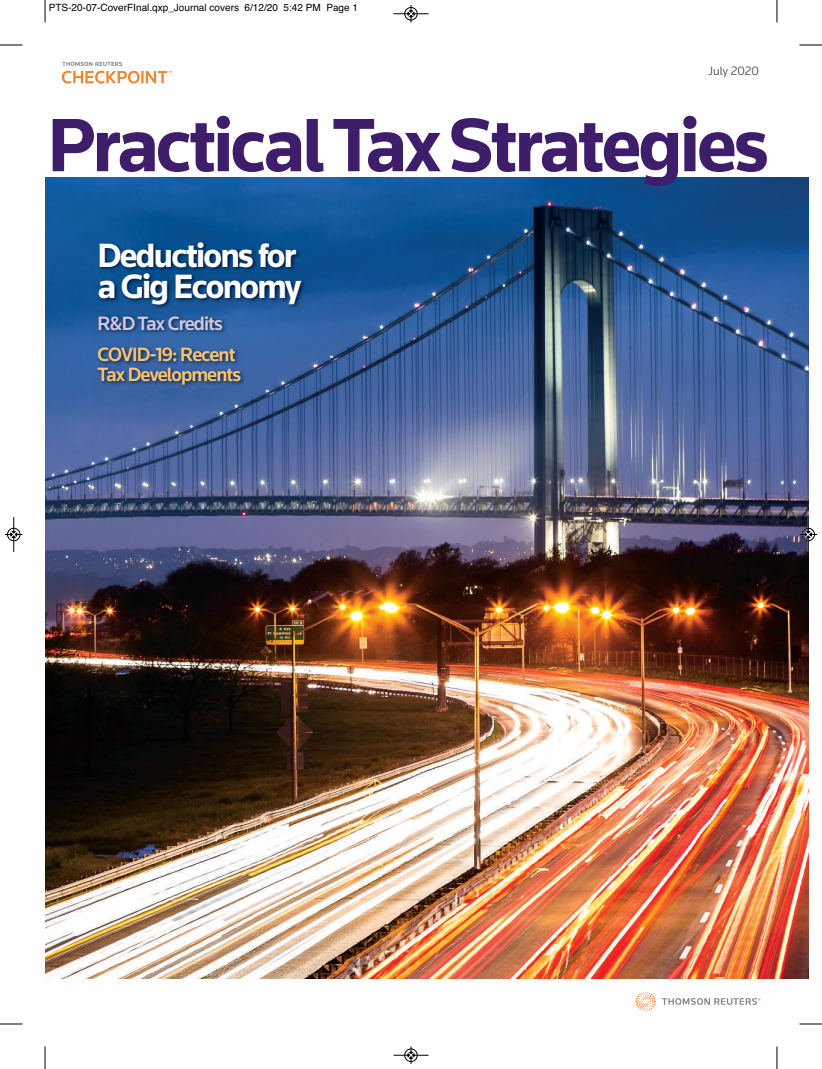
<style>
.page{position:relative;width:822px;height:1069px;background:#fff}
.page>*{position:absolute;margin:0;border:0;box-sizing:border-box;transform-origin:0 0}
.t1{font:700 35px/31.2px "Knowledge";letter-spacing:-.05em;color:#fff}
.t2{font:500 20px/20px "Knowledge";letter-spacing:-.045em;color:#fec66f}
.t3{font:500 20px "Knowledge";letter-spacing:-.045em;color:#d3c8e2}
.t4{font:300 12.5px "Knowledge";color:#231f20}
.t5{font:10px "Helvetica";color:#000}
</style>
<div class="page">
<img style="left:45px;top:178px;width:763px;height:801px">
<svg style="left:635px;top:992px;width:20px;height:18px"></svg>
<svg style="left:661px;top:998px;width:99px;height:7px"></svg>
<svg style="left:53px;top:116px;width:713px;height:70px"></svg>
<svg style="left:62px;top:62px;width:110px;height:21px"></svg>
<img style="left:88px;top:232px;width:418px;height:200px">
<svg style="left:45px;top:0;width:1px;height:22px"></svg>
<svg style="left:0;top:45px;width:22px;height:1px"></svg>
<svg style="left:776px;top:0;width:1px;height:22px"></svg>
<svg style="left:799px;top:45px;width:22px;height:1px"></svg>
<svg style="left:45px;top:1046px;width:1px;height:23px"></svg>
<svg style="left:0;top:1023px;width:22px;height:2px"></svg>
<svg style="left:776px;top:1046px;width:1px;height:23px"></svg>
<svg style="left:799px;top:1023px;width:22px;height:2px"></svg>
<hr style="left:393px;top:14px;width:35px;height:1px;background:#000">
<div style="left:404px;top:7px;width:13px;height:13px;border:1px solid #000;border-radius:50%"></div>
<svg style="left:407px;top:5px;width:7px;height:17px"></svg>
<div style="left:404px;top:1048px;width:13px;height:14px;border:1px solid #fff;border-radius:50%"></div>
<hr style="left:393px;top:1055px;width:35px;height:1px;background:#000">
<div style="left:404px;top:1049px;width:13px;height:12px;border:1px solid #000;border-radius:50%"></div>
<svg style="left:407px;top:1046px;width:7px;height:18px"></svg>
<hr style="left:14px;top:517px;width:1px;height:35px;background:#000">
<div style="left:7px;top:528px;width:13px;height:13px;border:1px solid #000;border-radius:50%"></div>
<svg style="left:5px;top:531px;width:17px;height:7px"></svg>
<hr style="left:807px;top:517px;width:1px;height:35px;background:#000">
<div style="left:801px;top:528px;width:13px;height:13px;border:1px solid #000;border-radius:50%"></div>
<svg style="left:799px;top:531px;width:17px;height:7px"></svg>
<p class="t5" style="left:49px;top:2px;width:311px">PTS-20-07-CoverFInal.qxp_Journal covers 6/12/20 5:42 PM Page 1</p>
<h1 class="t1" style="left:97px;top:239px;width:205px">Deductions for a Gig Economy</h1>
<h2 class="t3" style="left:98px;top:311px;width:127px">R&amp;DTax Credits</h2>
<h2 class="t2" style="left:98px;top:344px;width:145px">COVID-19: Recent<br>Tax Developments</h2>
<p class="t4" style="left:708px;top:63px;width:52px">July 2020</p>
</div>
